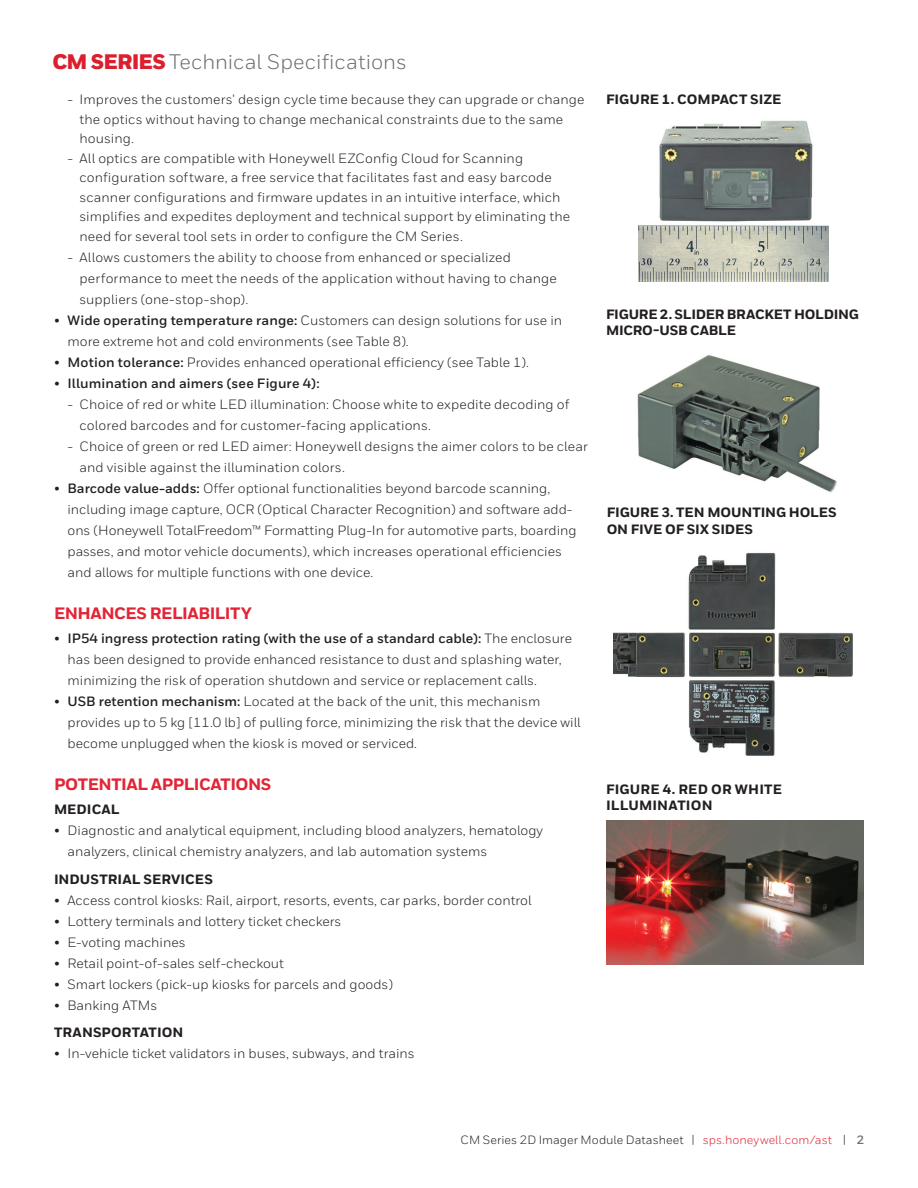
<style>
.page{position:relative;width:918px;height:1188px;background:#fff}
.page>*{position:absolute;margin:0;border:0;box-sizing:border-box;transform-origin:0 0}
.t1{font:21px "Honeywell Sans";color:#6c6d70}
.Heading_2__11_12{font:800 16.5px "Honeywell Sans";letter-spacing:-.03em;color:#e22536}
.Features_copy{font:13.5px/21px "Honeywell Sans";color:#231f20}
.Body__9_14_pt{font:800 13.5px/16.5px "Honeywell Sans";color:#231f20}
.Body__9_14_pt-2{font:800 13.5px/16.5px "Honeywell Sans";letter-spacing:-.02em;color:#231f20}
.Features_copy-2{font:700 13.5px "Honeywell Sans";letter-spacing:.01em;color:#231f20}
.Features_copy-3{font:800 13.5px "Honeywell Sans";letter-spacing:.005em;color:#231f20}
.t2{font:12px "Honeywell Sans";letter-spacing:.005em;color:#231f20}
.s1{font-weight:900;color:#dc1f2e}
.s2{font-weight:700}
.s3{font-weight:400}
.s4{color:#e22536}
.s5{font-weight:700;color:#687379}
</style>
<div class="page">
<img style="left:606px;top:821px;width:258px;height:143px">
<img style="left:638px;top:120px;width:190px;height:161px">
<img style="left:637px;top:355px;width:200px;height:138px">
<img style="left:614px;top:552px;width:239px;height:204px">
<h1 class="t1" style="left:53px;top:49px;width:356px"><span class="s1">CM SERIES</span> Technical Specifications</h1>
<p class="Features_copy" style="left:80px;top:90px;width:506px;line-height:19.5px;text-indent:-12px">- Improves the customers' design cycle time because they can upgrade or change the optics without having to change mechanical constraints due to the same housing.</p>
<p class="Features_copy" style="left:80px;top:148px;width:492px;line-height:19.5px;text-indent:-12px">- All optics are compatible with Honeywell EZConfig Cloud for Scanning configuration software, a free service that facilitates fast and easy barcode scanner configurations and firmware updates in an intuitive interface, which simplifies and expedites deployment and technical support by eliminating the need for several tool sets in order to configure the CM Series.</p>
<p class="Features_copy" style="left:80px;top:247px;width:479px;text-indent:-12px">- Allows customers the ability to choose from enhanced or specialized performance to meet the needs of the application without having to change suppliers (one-stop-shop).</p>
<p class="Features_copy" style="left:68px;top:310px;width:496px;text-indent:-14px">• <span class="s2">Wide operating temperature range:</span> Customers can design solutions for use in more extreme hot and cold environments (see Table 8).</p>
<p class="Features_copy" style="left:54px;top:352px;width:477px">• <span class="s2">Motion tolerance:</span> Provides enhanced operational efficiency (see Table 1).</p>
<p class="Features_copy-2" style="left:54px;top:375px;width:267px"><span class="s3">•</span> Illumination and aimers (see Figure 4):</p>
<p class="Features_copy" style="left:80px;top:394px;width:491px;text-indent:-12px">- Choice of red or white LED illumination: Choose white to expedite decoding of colored barcodes and for customer-facing applications.</p>
<p class="Features_copy" style="left:80px;top:436px;width:510px;text-indent:-12px">- Choice of green or red LED aimer: Honeywell designs the aimer colors to be clear and visible against the illumination colors.</p>
<p class="Features_copy" style="left:68px;top:478px;width:511px;text-indent:-14px">• <span class="s2">Barcode value-adds:</span> Offer optional functionalities beyond barcode scanning, including image capture, OCR (Optical Character Recognition) and software add&shy;ons (Honeywell TotalFreedom™ Formatting Plug-In for automotive parts, boarding passes, and motor vehicle documents), which increases operational efficiencies and allows for multiple functions with one device.</p>
<p class="Heading_2__11_12" style="left:54px;top:603px;width:199px">ENHANCES RELIABILITY</p>
<p class="Features_copy" style="left:68px;top:628px;width:506px;text-indent:-14px">• <span class="s2">IP54 ingress protection rating (with the use of a standard cable):</span> The enclosure has been designed to provide enhanced resistance to dust and splashing water, minimizing the risk of operation shutdown and service or replacement calls.</p>
<p class="Features_copy" style="left:68px;top:691px;width:515px;text-indent:-14px">• <span class="s2">USB retention mechanism:</span> Located at the back of the unit, this mechanism provides up to 5 kg [11.0 lb] of pulling force, minimizing the risk that the device will become unplugged when the kiosk is moved or serviced.</p>
<p class="Heading_2__11_12" style="left:54px;top:774px;width:219px">POTENTIAL APPLICATIONS</p>
<p class="Body__9_14_pt" style="left:54px;top:801px;width:67px">MEDICAL</p>
<p class="Features_copy" style="left:68px;top:820px;width:477px;text-indent:-14px">• Diagnostic and analytical equipment, including blood analyzers, hematology analyzers, clinical chemistry analyzers, and lab automation systems</p>
<p class="Body__9_14_pt" style="left:54px;top:871px;width:161px">INDUSTRIAL SERVICES</p>
<p class="Features_copy" style="left:54px;top:889px;width:479px">• Access control kiosks: Rail, airport, resorts, events, car parks, border control</p>
<p class="Features_copy" style="left:54px;top:910px;width:289px">• Lottery terminals and lottery ticket checkers</p>
<p class="Features_copy" style="left:54px;top:931px;width:133px">• E-voting machines</p>
<p class="Features_copy" style="left:54px;top:952px;width:232px">• Retail point-of-sales self-checkout</p>
<p class="Features_copy" style="left:54px;top:973px;width:341px">• Smart lockers (pick-up kiosks for parcels and goods)</p>
<p class="Features_copy" style="left:54px;top:994px;width:105px">• Banking ATMs</p>
<p class="Features_copy-3" style="left:54px;top:1024px;width:131px">TRANSPORTATION</p>
<p class="Features_copy" style="left:54px;top:1043px;width:362px">• In-vehicle ticket validators in buses, subways, and trains</p>
<p class="Body__9_14_pt" style="left:606px;top:92px;width:177px">FIGURE 1. COMPACT SIZE</p>
<p class="Body__9_14_pt-2" style="left:606px;top:307px;width:254px">FIGURE 2. SLIDER BRACKET HOLDING<br>MICRO-USB CABLE</p>
<p class="Body__9_14_pt" style="left:607px;top:505px;width:232px">FIGURE 3. TEN MOUNTING HOLES<br>ON FIVE OF SIX SIDES</p>
<p class="Body__9_14_pt" style="left:606px;top:781px;width:178px">FIGURE 4. RED OR WHITE<br>ILLUMINATION</p>
<p class="t2" style="left:461px;top:1132px;width:405px">CM Series 2D Imager Module Datasheet | <span class="s4">sps.honeywell.com/ast</span> | <span class="s5">2</span></p>
</div>
